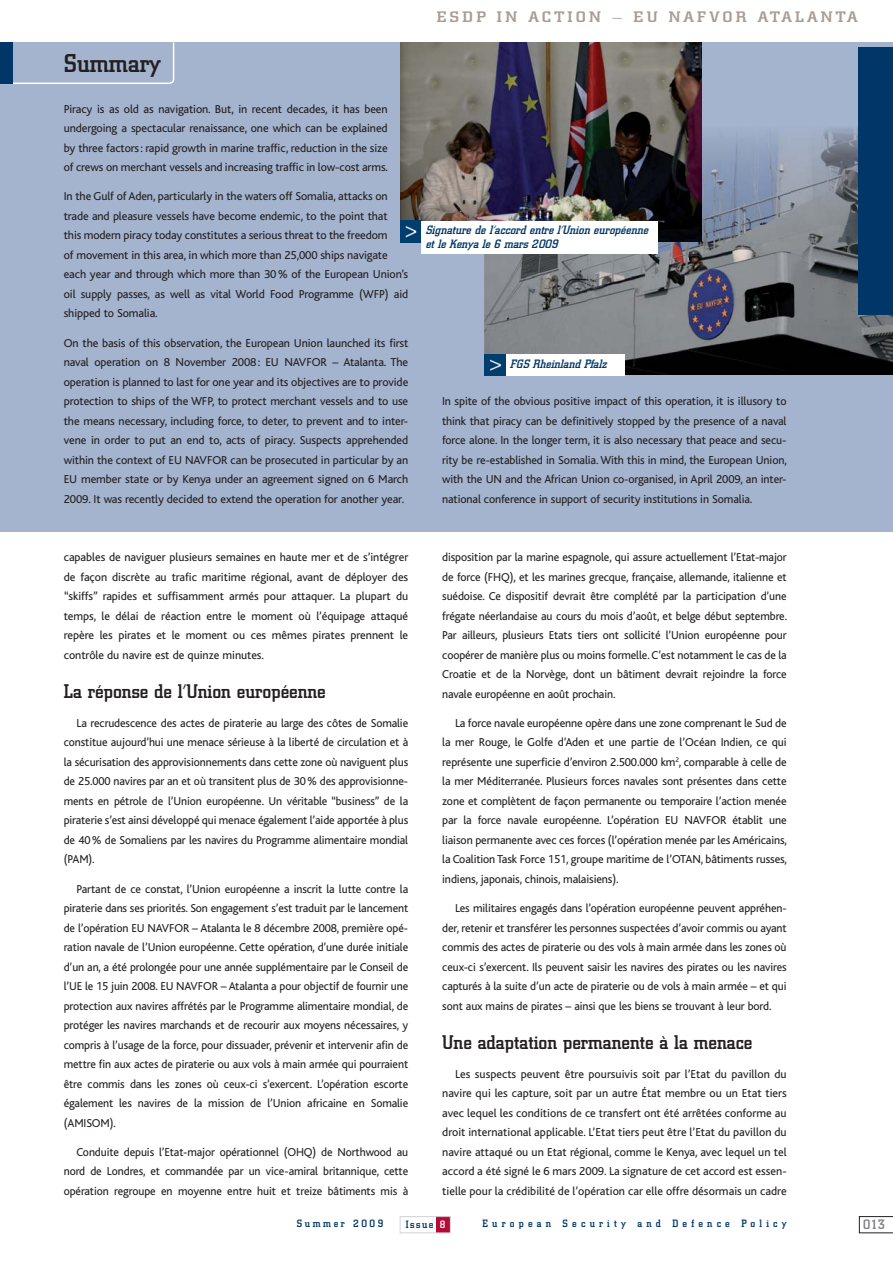
<style>
.page{position:relative;width:893px;height:1263px;background:#fff}
.page>*{position:absolute;margin:0;border:0;box-sizing:border-box;transform-origin:0 0}
.t1{font:500 25.5px "City";color:#231f20}
.t2{font:500 19.5px "City";color:#231f20}
.t3{font:500 15px "City";letter-spacing:.17em;color:#a89c94;scale:1.25 1}
.t4{font:500 13.5px "City";color:#808285}
.t5{font:12px/19.5px "Bliss";letter-spacing:-.01em;color:#231f20;text-align:justify}
.t6{font:italic 500 12px/13.5px "City";color:#003768}
.t7{font:500 10.5px "City";letter-spacing:.4em;color:#003768}
.t8{font:500 10.5px "City";letter-spacing:.245em;color:#003768}
.s1{color:#fff}
</style>
<div class="page">
<div style="left:437px;top:1216px;width:13px;height:17px;background:#b50938"></div>
<div style="left:400px;top:1216px;width:51px;height:17px;border:1px solid #d1d3d4"></div>
<svg style="left:859px;top:1216px;width:34px;height:17px"></svg>
<div style="left:0;top:42px;width:893px;height:490px;background:#a4b4ce"></div>
<svg style="left:0;top:42px;width:175px;height:42px"></svg>
<div style="left:0;top:43px;width:13px;height:41px;background:#003768"></div>
<img style="left:485px;top:127px;width:408px;height:248px">
<div style="left:859px;top:47px;width:34px;height:268px;background:#003768"></div>
<img style="left:485px;top:355px;width:21px;height:21px">
<div style="left:506px;top:355px;width:118px;height:21px;background:#fff"></div>
<img style="left:400px;top:43px;width:302px;height:199px">
<img style="left:400px;top:221px;width:21px;height:21px">
<div style="left:421px;top:221px;width:237px;height:33px;background:#fff"></div>
<h1 class="t1" style="left:64px;top:54px;width:99px">Summary</h1>
<p class="t5" style="left:64px;top:100px;width:326px">Piracy is as old as navigation. But, in recent decades, it has been undergoing a spectacular renaissance, one which can be explained by three factors : rapid growth in marine traffic, reduction in the size of crews on merchant vessels and increasing traffic in low-cost arms.</p>
<p class="t5" style="left:64px;top:188px;width:346px;text-align:left">In the Gulf of Aden, particularly in the waters off Somalia, attacks on trade and pleasure vessels have become endemic, to the point that this modern piracy today constitutes a serious threat to the freedom<br>of movement in this area, in which more than 25,000 ships navigate each year and through which more than 30 % of the European Union’s oil supply passes, as well as vital World Food Programme (WFP) aid shipped to Somalia.</p>
<p class="t5" style="left:64px;top:334px;width:346px">On the basis of this observation, the European Union launched its first naval operation on 8 November 2008 : EU NAVFOR – Atalanta. The operation is planned to last for one year and its objectives are to provide protection to ships of the WFP, to protect merchant vessels and to use the means necessary, including force, to deter, to prevent and to inter&shy;vene in order to put an end to, acts of piracy. Suspects apprehended within the context of EU NAVFOR can be prosecuted in particular by an EU member state or by Kenya under an agreement signed on 6 March 2009. It was recently decided to extend the operation for another year.</p>
<p class="t3" style="left:437px;top:12px;width:338px">ESDP IN ACTION – EU NAFVOR ATALANTA</p>
<p class="t6" style="left:426px;top:224px;width:224px">Signature de l’accord entre l’Union européenne et le Kenya le 6 mars 2009</p>
<p class="t6" style="left:510px;top:358px;width:98px">FGS Rheinland Pfalz</p>
<p class="t5" style="left:442px;top:392px;width:346px">In spite of the obvious positive impact of this operation, it is illusory to think that piracy can be definitively stopped by the presence of a naval force alone. In the longer term, it is also necessary that peace and secu&shy;rity be re-established in Somalia. With this in mind, the European Union, with the UN and the African Union co-organised, in April 2009, an inter&shy;national conference in support of security institutions in Somalia.</p>
<p class="t5" style="left:64px;top:548px;width:346px">capables de naviguer plusieurs semaines en haute mer et de s’intégrer de façon discrète au trafic maritime régional, avant de déployer des “skiffs” rapides et suffisamment armés pour attaquer. La plupart du temps, le délai de réaction entre le moment où l’équipage attaqué repère les pirates et le moment ou ces mêmes pirates prennent le contrôle du navire est de quinze minutes.</p>
<h2 class="t2" style="left:64px;top:684px;width:264px">La réponse de l’Union européenne</h2>
<p class="t5" style="left:64px;top:714px;width:346px;text-indent:13px">La recrudescence des actes de piraterie au large des côtes de Somalie constitue aujourd’hui une menace sérieuse à la liberté de circulation et à la sécurisation des approvisionnements dans cette zone où naviguent plus de 25.000 navires par an et où transitent plus de 30 % des approvisionne&shy;ments en pétrole de l’Union européenne. Un véritable “business” de la piraterie s’est ainsi développé qui menace également l’aide apportée à plus de 40 % de Somaliens par les navires du Programme alimentaire mondial (PAM).</p>
<p class="t5" style="left:64px;top:880px;width:346px;text-indent:13px">Partant de ce constat, l’Union européenne a inscrit la lutte contre la piraterie dans ses priorités. Son engagement s’est traduit par le lancement de l’opération EU NAVFOR – Atalanta le 8 décembre 2008, première opé&shy;ration navale de l’Union européenne. Cette opération, d’une durée initiale d’un an, a été prolongée pour une année supplémentaire par le Conseil de l’UE le 15 juin 2008. EU NAVFOR – Atalanta a pour objectif de fournir une protection aux navires affrétés par le Programme alimentaire mondial, de protéger les navires marchands et de recourir aux moyens nécessaires, y compris à l’usage de la force, pour dissuader, prévenir et intervenir afin de mettre fin aux actes de piraterie ou aux vols à main armée qui pourraient être commis dans les zones où ceux-ci s’exercent. L’opération escorte également les navires de la mission de l’Union africaine en Somalie (AMISOM).</p>
<p class="t5" style="left:64px;top:1143px;width:346px;text-indent:13px">Conduite depuis l’Etat-major opérationnel (OHQ) de Northwood au nord de Londres, et commandée par un vice-amiral britannique, cette opération regroupe en moyenne entre huit et treize bâtiments mis à</p>
<p class="t5" style="left:442px;top:548px;width:346px">disposition par la marine espagnole, qui assure actuellement l’Etat-major de force (FHQ), et les marines grecque, française, allemande, italienne et suédoise. Ce dispositif devrait être complété par la participation d’une frégate néerlandaise au cours du mois d’août, et belge début septembre.<br>Par ailleurs, plusieurs Etats tiers ont sollicité l’Union européenne pour coopérer de manière plus ou moins formelle. C’est notamment le cas de la Croatie et de la Norvège, dont un bâtiment devrait rejoindre la force navale européenne en août prochain.</p>
<p class="t5" style="left:442px;top:714px;width:346px;text-indent:13px">La force navale européenne opère dans une zone comprenant le Sud de la mer Rouge, le Golfe d’Aden et une partie de l’Océan Indien, ce qui représente une superficie d’environ 2.500.000 km<sup>2</sup>, comparable à celle de la mer Méditerranée. Plusieurs forces navales sont présentes dans cette zone et complètent de façon permanente ou temporaire l’action menée par la force navale européenne. L’opération EU NAVFOR établit une liaison permanente avec ces forces (l’opération menée par les Américains, la Coalition Task Force 151, groupe maritime de l’OTAN, bâtiments russes, indiens, japonais, chinois, malaisiens).</p>
<p class="t5" style="left:442px;top:899px;width:346px;text-indent:13px">Les militaires engagés dans l’opération européenne peuvent appréhen&shy;der, retenir et transférer les personnes suspectées d’avoir commis ou ayant commis des actes de piraterie ou des vols à main armée dans les zones où ceux-ci s’exercent. Ils peuvent saisir les navires des pirates ou les navires capturés à la suite d’un acte de piraterie ou de vols à main armée – et qui sont aux mains de pirates – ainsi que les biens se trouvant à leur bord.</p>
<h2 class="t2" style="left:442px;top:1035px;width:312px">Une adaptation permanente à la menace</h2>
<p class="t5" style="left:442px;top:1065px;width:346px;text-indent:13px">Les suspects peuvent être poursuivis soit par l’Etat du pavillon du navire qui les capture, soit par un autre État membre ou un Etat tiers avec lequel les conditions de ce transfert ont été arrêtées conforme au droit international applicable. L’Etat tiers peut être l’Etat du pavillon du navire attaqué ou un Etat régional, comme le Kenya, avec lequel un tel accord a été signé le 6 mars 2009. La signature de cet accord est essen&shy;tielle pour la crédibilité de l’opération car elle offre désormais un cadre</p>
<p class="t8" style="left:297px;top:1220px;width:88px">Summer 2009</p>
<p class="t7" style="left:406px;top:1221px;width:41px">Issue <span class="s1">8</span></p>
<p class="t7" style="left:483px;top:1220px;width:306px">European Security and Defence Policy</p>
<p class="t4" style="left:863px;top:1219px;width:23px">013</p>
</div>
